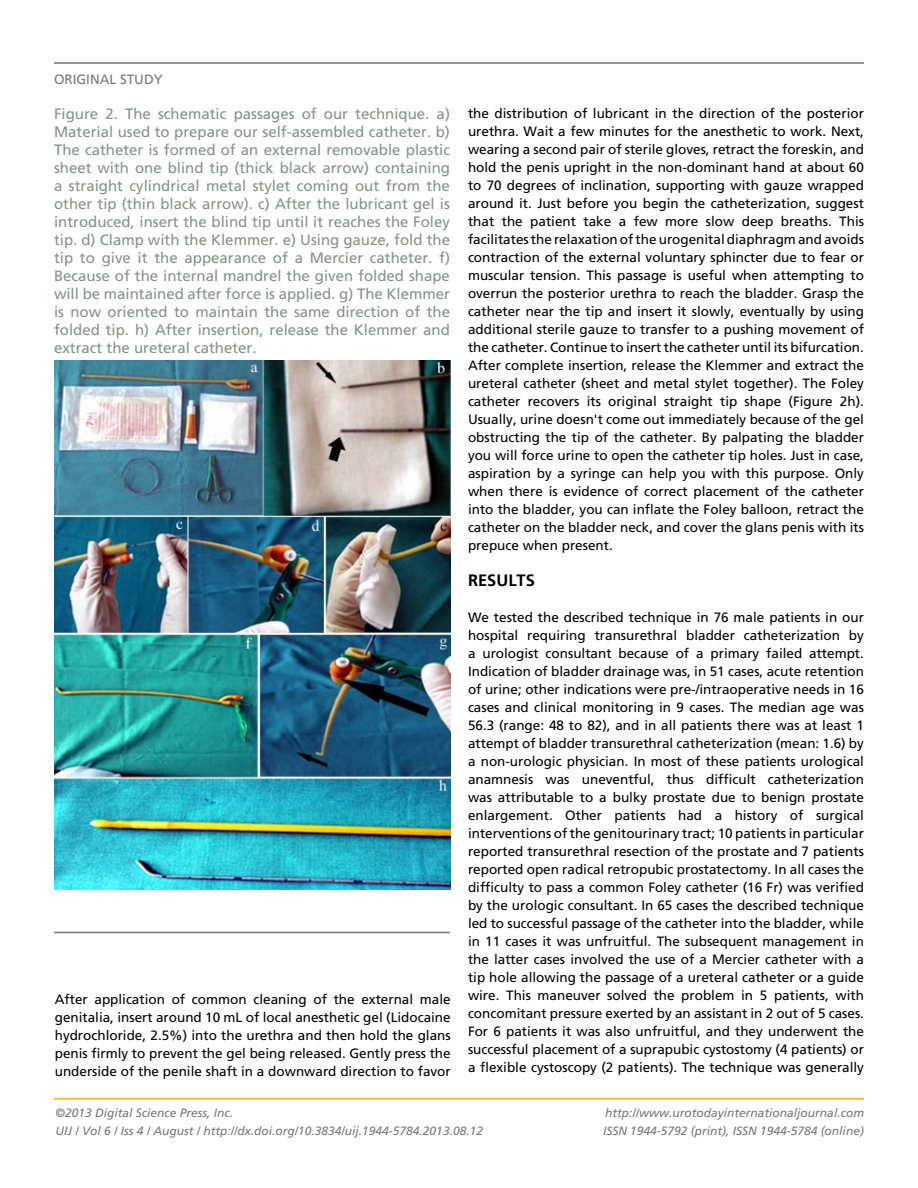
<style>
.page{position:relative;width:918px;height:1188px;background:#fff}
.page>*{position:absolute;margin:0;border:0;box-sizing:border-box;transform-origin:0 0}
.t1{font:700 16.5px "Frutiger";color:#000}
.t2{font:15px/18px "Frutiger";color:#869188;text-align:justify}
.t3{font:13.5px/18px "Frutiger";color:#000;text-align:justify}
.t4{font:13.5px "Frutiger";color:#757779}
.t5{font:italic 12px/18px "Frutiger";color:#757779}
</style>
<div class="page">
<hr style="left:54px;top:1098px;width:810px;height:2px;background:#fcaf1a">
<hr style="left:54px;top:62px;width:810px;height:2px;background:#757779">
<img style="left:55px;top:361px;width:396px;height:528px">
<hr style="left:54px;top:932px;width:396px;height:1px;background:#757779">
<p class="t4" style="left:54px;top:72px;width:110px">original study</p>
<p class="t2" style="left:54px;top:105px;width:398px">Figure 2. The schematic passages of our technique. a)<br>Material used to prepare our self-assembled catheter. b)<br>The catheter is formed of an external removable plastic sheet with one blind tip (thick black arrow) containing a straight cylindrical metal stylet coming out from the other tip (thin black arrow). c) After the lubricant gel is introduced, insert the blind tip until it reaches the Foley tip. d) Clamp with the Klemmer. e) Using gauze, fold the tip to give it the appearance of a Mercier catheter. f)<br>Because of the internal mandrel the given folded shape will be maintained after force is applied. g) The Klemmer is now oriented to maintain the same direction of the folded tip. h) After insertion, release the Klemmer and extract the ureteral catheter.</p>
<p class="t3" style="left:55px;top:991px;width:398px">After application of common cleaning of the external male genitalia, insert around 10 mL of local anesthetic gel (Lidocaine hydrochloride, 2.5%) into the urethra and then hold the glans penis firmly to prevent the gel being released. Gently press the underside of the penile shaft in a downward direction to favor</p>
<p class="t3" style="left:468px;top:105px;width:398px">the distribution of lubricant in the direction of the posterior urethra. Wait a few minutes for the anesthetic to work. Next, wearing a second pair of sterile gloves, retract the foreskin, and hold the penis upright in the non-dominant hand at about 60 to 70 degrees of inclination, supporting with gauze wrapped around it. Just before you begin the catheterization, suggest that the patient take a few more slow deep breaths. This facilitates the relaxation of the urogenital diaphragm and avoids contraction of the external voluntary sphincter due to fear or muscular tension. This passage is useful when attempting to overrun the posterior urethra to reach the bladder. Grasp the catheter near the tip and insert it slowly, eventually by using additional sterile gauze to transfer to a pushing movement of the catheter. Continue to insert the catheter until its bifurcation.<br>After complete insertion, release the Klemmer and extract the ureteral catheter (sheet and metal stylet together). The Foley catheter recovers its original straight tip shape (Figure 2h).<br>Usually, urine doesn't come out immediately because of the gel obstructing the tip of the catheter. By palpating the bladder you will force urine to open the catheter tip holes. Just in case, aspiration by a syringe can help you with this purpose. Only when there is evidence of correct placement of the catheter into the bladder, you can inflate the Foley balloon, retract the catheter on the bladder neck, and cover the glans penis with its prepuce when present.</p>
<p class="t1" style="left:468px;top:571px;width:59px">RESU LTS</p>
<p class="t3" style="left:468px;top:609px;width:398px">We tested the described technique in 76 male patients in our hospital requiring transurethral bladder catheterization by a urologist consultant because of a primary failed attempt.<br>Indication of bladder drainage was, in 51 cases, acute retention of urine; other indications were pre-/intraoperative needs in 16 cases and clinical monitoring in 9 cases. The median age was 56.3 (range: 48 to 82), and in all patients there was at least 1 attempt of bladder transurethral catheterization (mean: 1.6) by a non-urologic physician. In most of these patients urological anamnesis was uneventful, thus difficult catheterization was attributable to a bulky prostate due to benign prostate enlargement. Other patients had a history of surgical interventions of the genitourinary tract; 10 patients in particular reported transurethral resection of the prostate and 7 patients reported open radical retropubic prostatectomy. In all cases the difficulty to pass a common Foley catheter (16 Fr) was verified by the urologic consultant. In 65 cases the described technique led to successful passage of the catheter into the bladder, while in 11 cases it was unfruitful. The subsequent management in the latter cases involved the use of a Mercier catheter with a tip hole allowing the passage of a ureteral catheter or a guide wire. This maneuver solved the problem in 5 patients, with concomitant pressure exerted by an assistant in 2 out of 5 cases.<br>For 6 patients it was also unfruitful, and they underwent the successful placement of a suprapubic cystostomy (4 patients) or a flexible cystoscopy (2 patients). The technique was generally</p>
<p class="t5" style="left:56px;top:1104px;width:429px">©2013 Digital Science Press, Inc.<br>UIJ / Vol 6 / Iss 4 / August / http://dx.doi.org/10.3834/uij.1944-5784.2013.08.12</p>
<p class="t5" style="left:603px;top:1104px;width:262px">http://www.urotodayinternationaljournal.com<br>ISSN 1944-5792 (print), ISSN 1944-5784 (online)</p>
</div>
